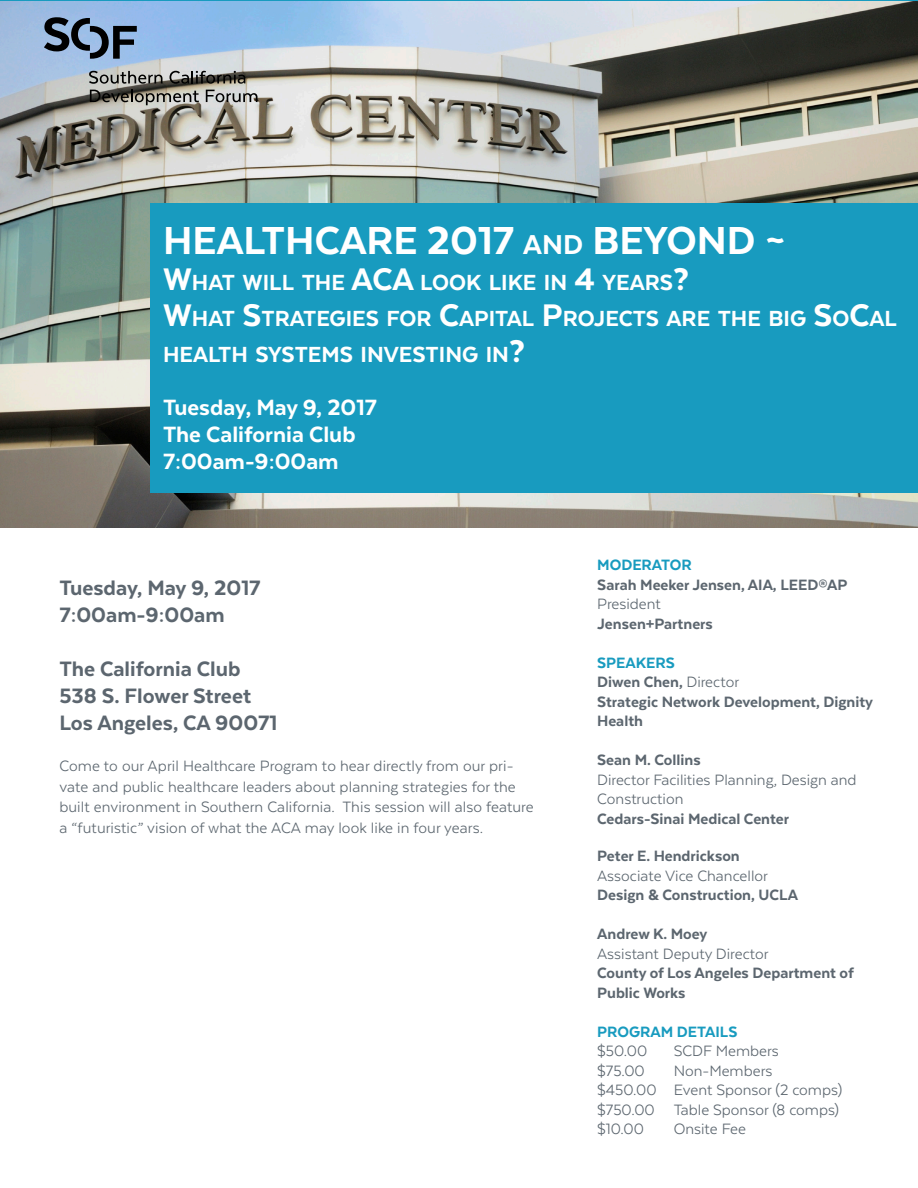
<style>
.page{position:relative;width:918px;height:1188px;background:#fff}
.page>*{position:absolute;margin:0;border:0;box-sizing:border-box;transform-origin:0 0}
.Large_Title_-_White{font:800 45px "Texta";color:#fff}
.Date_and_Location_Te{font:800 25.5px "Texta";color:#fff}
.Large_Title_-_White-2{font:800 25.2px "Texta";color:#fff}
.Date_and_Location_Te-2{font:800 24px/27px "Texta";color:#5c666f}
.Paragraph_10pt_-_Gra{font:17.25px/20.5px "Texta";color:#5c666f}
.Paragraph_10pt_-_Gra-2{font:800 17.25px/19.5px "Texta";color:#5c666f}
.Paragraph_10pt_-_Gra-3{font:800 17.25px "Texta";color:#189bbf}
.s1{font-size:31.5px}
.s2{font-size:36px}
.s3{font-weight:400}
</style>
<div class="page">
<img style="left:0;top:1px;width:918px;height:527px">
<div style="left:151px;top:203px;width:767px;height:289px;background:#189bbf"></div>
<svg style="left:44px;top:17px;width:93px;height:42px;background:#627690"></svg>
<svg style="left:89px;top:71px;width:74px;height:13px"></svg>
<svg style="left:170px;top:71px;width:75px;height:13px"></svg>
<svg style="left:90px;top:90px;width:109px;height:15px;background:#7e7c74"></svg>
<svg style="left:206px;top:90px;width:52px;height:12px"></svg>
<p class="Large_Title_-_White" style="left:163px;top:217px;width:624px">HEALTHCARE 2017 <span class="s1">AND</span> BEYOND ~</p>
<p class="Large_Title_-_White-2" style="left:163px;top:269px;width:44px"><span class="s2">W</span>HAT</p>
<p class="Large_Title_-_White-2" style="left:243px;top:269px;width:376px">WILL THE <span class="s2">ACA</span> LOOK LIKE IN <span class="s2">4</span> YEAR</p>
<p class="Large_Title_-_White-2" style="left:660px;top:269px;width:31px">S<span class="s2">?</span></p>
<p class="Large_Title_-_White-2" style="left:163px;top:305px;width:113px"><span class="s2">W</span>HAT <span class="s2">S</span>TRATE</p>
<p class="Large_Title_-_White-2" style="left:330px;top:305px;width:353px">GIES FOR <span class="s2">C</span>APITAL <span class="s2">P</span>ROJECTS ARE</p>
<p class="Large_Title_-_White-2" style="left:718px;top:305px;width:15px">THE</p>
<p class="Large_Title_-_White-2" style="left:768px;top:305px;width:116px">BIG <span class="s2">S</span>O<span class="s2">C</span>AL</p>
<p class="Large_Title_-_White-2" style="left:163px;top:341px;width:15px">HEALTH</p>
<p class="Large_Title_-_White-2" style="left:255px;top:341px;width:271px">SYSTEMS INVESTING IN<span class="s2">?</span></p>
<p class="Date_and_Location_Te" style="left:163px;top:394px;width:215px">Tuesday, May 9, 2017</p>
<p class="Date_and_Location_Te" style="left:163px;top:421px;width:194px">The California Club</p>
<p class="Date_and_Location_Te" style="left:163px;top:448px;width:177px">7:00am-9:00am</p>
<p class="Date_and_Location_Te-2" style="left:59px;top:574px;width:203px">Tuesday, May 9, 2017<br>7:00am-9:00am</p>
<p class="Date_and_Location_Te-2" style="left:59px;top:655px;width:183px">The California Club</p>
<p class="Date_and_Location_Te-2" style="left:59px;top:682px;width:193px">538 S. Flower Street</p>
<p class="Date_and_Location_Te-2" style="left:59px;top:709px;width:220px">Los Angeles, CA 90071</p>
<p class="Paragraph_10pt_-_Gra" style="left:59px;top:756px;width:476px">Come to our April Healthcare Program to hear directly from our pri&shy;vate and public healthcare leaders about planning strategies for the built environment in Southern California. This session will also feature a “futuristic” vision of what the ACA may look like in four years.</p>
<p class="Paragraph_10pt_-_Gra-3" style="left:597px;top:556px;width:96px">MODERATOR</p>
<p class="Paragraph_10pt_-_Gra-2" style="left:597px;top:575px;width:252px">Sarah Meeker Jensen, AIA, LEED®AP</p>
<p class="Paragraph_10pt_-_Gra" style="left:597px;top:594px;width:65px">President</p>
<p class="Paragraph_10pt_-_Gra-2" style="left:597px;top:614px;width:117px">Jensen+Partners</p>
<p class="Paragraph_10pt_-_Gra-3" style="left:597px;top:654px;width:79px">SPEAKERS</p>
<p class="Paragraph_10pt_-_Gra-2" style="left:597px;top:672px;width:143px">Diwen Chen, <span class="s3">Director</span></p>
<p class="Paragraph_10pt_-_Gra-2" style="left:597px;top:692px;width:277px">Strategic Network Development, Dignity<br>Health</p>
<p class="Paragraph_10pt_-_Gra-2" style="left:597px;top:750px;width:105px">Sean M. Collins</p>
<p class="Paragraph_10pt_-_Gra" style="left:597px;top:770px;width:261px;line-height:19.5px">Director Facilities Planning, Design and<br>Construction</p>
<p class="Paragraph_10pt_-_Gra-2" style="left:597px;top:809px;width:193px">Cedars-Sinai Medical Center</p>
<p class="Paragraph_10pt_-_Gra-2" style="left:597px;top:846px;width:144px">Peter E. Hendrickson</p>
<p class="Paragraph_10pt_-_Gra" style="left:597px;top:865px;width:172px">Associate Vice Chancellor</p>
<p class="Paragraph_10pt_-_Gra-2" style="left:597px;top:885px;width:202px">Design &amp; Construction, UCLA</p>
<p class="Paragraph_10pt_-_Gra-2" style="left:597px;top:924px;width:112px">Andrew K. Moey</p>
<p class="Paragraph_10pt_-_Gra" style="left:597px;top:943px;width:173px">Assistant Deputy Director</p>
<p class="Paragraph_10pt_-_Gra-2" style="left:597px;top:963px;width:258px">County of Los Angeles Department of<br>Public Works</p>
<p class="Paragraph_10pt_-_Gra-3" style="left:597px;top:1023px;width:142px">PROGRAM DETAILS</p>
<p class="Paragraph_10pt_-_Gra" style="left:597px;top:1041px;width:52px">$50.00</p>
<p class="Paragraph_10pt_-_Gra" style="left:674px;top:1041px;width:107px">SCDF Members</p>
<p class="Paragraph_10pt_-_Gra" style="left:597px;top:1060px;width:49px">$75.00</p>
<p class="Paragraph_10pt_-_Gra" style="left:674px;top:1060px;width:100px">Non-Members</p>
<p class="Paragraph_10pt_-_Gra" style="left:597px;top:1080px;width:246px">$450.00 Event Sponsor (2 comps)</p>
<p class="Paragraph_10pt_-_Gra" style="left:597px;top:1099px;width:243px">$750.00 Table Sponsor (8 comps)</p>
<p class="Paragraph_10pt_-_Gra" style="left:597px;top:1119px;width:48px">$10.00</p>
<p class="Paragraph_10pt_-_Gra" style="left:674px;top:1119px;width:74px">Onsite Fee</p>
</div>
